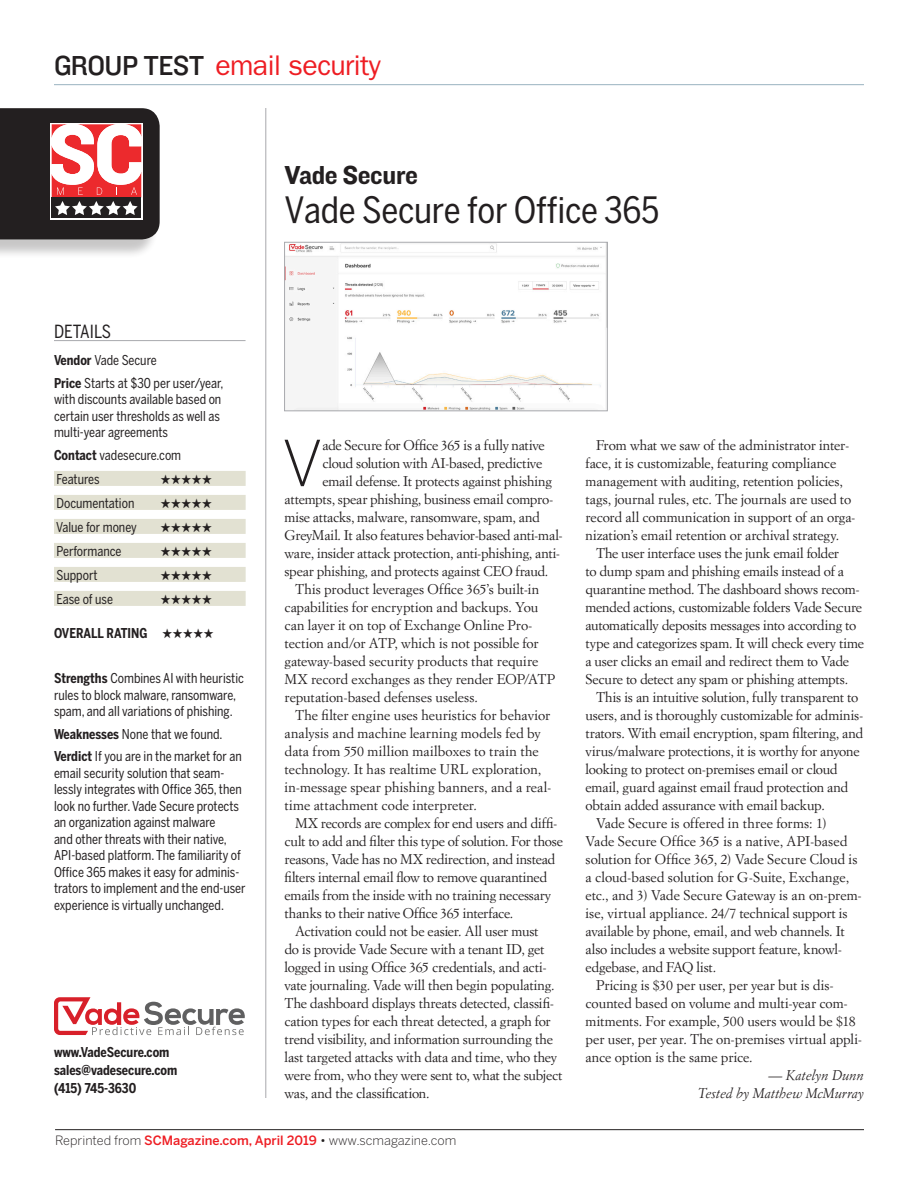
<style>
.page{position:relative;width:918px;height:1188px;background:#fff}
.page>*{position:absolute;margin:0;border:0;box-sizing:border-box;transform-origin:0 0}
._3_body_w_initial_ca{font:300 62.55px "Benton Sans";color:#231f20}
._1b_Head{font:36px "Benton Sans Cond";letter-spacing:-.01em;color:#231f20}
.RUBRIC{font:28.5px "ITC Franklin Gothic Std";letter-spacing:-.02em;color:#ee1d23}
._1a_Head{font:27px "Knockout 51 Middleweight";letter-spacing:-.01em;color:#231f20}
.Rating_head{font:18px "Benton Sans Cond";color:#231f20;scale:.94 1}
.body_w_indent{font:13.8px/18px "Simoncini Garamond Std";letter-spacing:-.01em;color:#231f20}
._3_body_w_initial_ca-2{font:13.8px "Simoncini Garamond Std";letter-spacing:-.015em;color:#231f20}
.body_w_indent-2{font:italic 13.8px "Simoncini Garamond Std";letter-spacing:-.01em;color:#231f20}
._2_details{font:13.5px/16.5px "Benton Sans Cond";color:#231f20;scale:.94 1}
._4_Rating_F-E-P-D-S{font:13.5px "Benton Sans Cond";color:#231f20;scale:.94 1}
._2_details-2{font:700 13.5px "Benton Sans Cond";color:#231f20;scale:.94 1}
._4_Rating_F-E-P-D-S-2{font:13.5px "Zapf Dingbats ITC";color:#231f20;scale:.94 1}
._6_Rating_OVERALL{font:700 13.5px "Benton Sans Cond";color:#231f20;scale:.94 1}
.t1{font:300 12.75px "Benton Sans";color:#231f20}
.s1{font-family:"Knockout 31 Junior Middlewt";color:#231f20}
.s2{font-weight:700}
.s3{font-weight:500;color:#ee1d23}
</style>
<div class="page">
<div style="left:0;top:111px;width:159px;height:148px;background:#231f20;opacity:.25"></div>
<hr style="left:55px;top:1129px;width:809px;height:1px;background:#231f20">
<hr style="left:54px;top:84px;width:810px;height:1px;background:#99b3c0">
<hr style="left:266px;top:108px;width:1px;height:990px;background:#a8a9ad">
<hr style="left:54px;top:340px;width:192px;height:1px;background:#a8a9ad">
<div style="left:54px;top:471px;width:192px;height:15px;background:#e2e1d2"></div>
<div style="left:54px;top:495px;width:192px;height:15px;background:#e2e1d2"></div>
<div style="left:54px;top:519px;width:192px;height:15px;background:#e2e1d2"></div>
<div style="left:54px;top:543px;width:192px;height:15px;background:#e2e1d2"></div>
<div style="left:54px;top:567px;width:192px;height:15px;background:#e2e1d2"></div>
<div style="left:54px;top:591px;width:192px;height:15px;background:#e2e1d2"></div>
<svg style="left:0;top:108px;width:160px;height:131px"></svg>
<img style="left:286px;top:244px;width:319px;height:165px">
<div style="left:284px;top:242px;width:323px;height:169px;border:1px solid #a8a9ad"></div>
<svg style="left:54px;top:997px;width:191px;height:38px"></svg>
<p class="RUBRIC" style="left:54px;top:49px;width:328px"><span class="s1">GROUP TEST</span> email security</p>
<p class="_1a_Head" style="left:285px;top:157px;width:135px">Vade Secure</p>
<p class="_1b_Head" style="left:285px;top:189px;width:376px">Vade Secure for Office 365</p>
<p class="Rating_head" style="left:54px;top:321px;width:62px">DETAILS</p>
<p class="_2_details" style="left:54px;top:352px;width:111px"><span class="s2">Vendor</span> Vade Secure</p>
<p class="_2_details" style="left:54px;top:374px;width:182px"><span class="s2">Price</span> Starts at $30 per user/year, with discounts available based on certain user thresholds as well as multi-year agreements</p>
<p class="_2_details" style="left:54px;top:446px;width:137px"><span class="s2">Contact</span> vadesecure.com</p>
<p class="_4_Rating_F-E-P-D-S" style="left:57px;top:471px;width:47px">Features</p>
<p class="_4_Rating_F-E-P-D-S-2" style="left:160px;top:473px;width:57px">★★★★★</p>
<p class="_4_Rating_F-E-P-D-S" style="left:57px;top:495px;width:84px">Documentation</p>
<p class="_4_Rating_F-E-P-D-S-2" style="left:161px;top:497px;width:57px">★★★★★</p>
<p class="_4_Rating_F-E-P-D-S" style="left:56px;top:519px;width:87px">Value for money</p>
<p class="_4_Rating_F-E-P-D-S-2" style="left:160px;top:521px;width:57px">★★★★★</p>
<p class="_4_Rating_F-E-P-D-S" style="left:57px;top:543px;width:71px">Performance</p>
<p class="_4_Rating_F-E-P-D-S-2" style="left:161px;top:545px;width:57px">★★★★★</p>
<p class="_4_Rating_F-E-P-D-S" style="left:57px;top:567px;width:45px">Support</p>
<p class="_4_Rating_F-E-P-D-S-2" style="left:160px;top:569px;width:57px">★★★★★</p>
<p class="_4_Rating_F-E-P-D-S" style="left:57px;top:591px;width:62px">Ease of use</p>
<p class="_4_Rating_F-E-P-D-S-2" style="left:160px;top:593px;width:57px">★★★★★</p>
<p class="_6_Rating_OVERALL" style="left:54px;top:625px;width:172px">OVERALL RATING ★★★★★</p>
<p class="_2_details" style="left:54px;top:670px;width:204px"><span class="s2">Strengths</span> Combines AI with heuristic rules to block malware, ransomware, spam, and all variations of phishing.</p>
<p class="_2_details" style="left:54px;top:725px;width:181px"><span class="s2">Weaknesses</span> None that we found.</p>
<p class="_2_details" style="left:54px;top:748px;width:205px"><span class="s2">Verdict</span> If you are in the market for an email security solution that seam&shy;lessly integrates with Office 365, then look no further. Vade Secure protects an organization against malware<br>and other threats with their native, API-based platform. The familiarity of Office 365 makes it easy for adminis&shy;trators to implement and the end-user experience is virtually unchanged.</p>
<p class="_2_details-2" style="left:54px;top:1044px;width:124px">www.VadeSecure.com</p>
<p class="_2_details-2" style="left:54px;top:1062px;width:133px">sales@vadesecure.com</p>
<p class="_2_details-2" style="left:54px;top:1080px;width:89px">(415) 745-3630</p>
<p class="_3_body_w_initial_ca" style="left:282px;top:426px;width:42px">V</p>
<p class="_3_body_w_initial_ca-2" style="left:322px;top:437px;width:224px">ade Secure for Office 365 is a fully native</p>
<p class="_3_body_w_initial_ca-2" style="left:322px;top:455px;width:221px">cloud solution with AI-based, predictive</p>
<p class="_3_body_w_initial_ca-2" style="left:322px;top:473px;width:231px">email defense. It protects against phishing</p>
<p class="_3_body_w_initial_ca-2" style="left:285px;top:491px;width:270px">attempts, spear phishing, business email compro-</p>
<p class="_3_body_w_initial_ca-2" style="left:285px;top:509px;width:257px">mise attacks, malware, ransomware, spam, and</p>
<p class="_3_body_w_initial_ca-2" style="left:285px;top:527px;width:280px">GreyMail. It also features behavior-based anti-mal-</p>
<p class="_3_body_w_initial_ca-2" style="left:285px;top:545px;width:277px">ware, insider attack protection, anti-phishing, anti-</p>
<p class="_3_body_w_initial_ca-2" style="left:285px;top:563px;width:265px">spear phishing, and protects against CEO fraud.</p>
<p class="body_w_indent" style="left:285px;top:580px;width:272px;text-indent:10px">This product leverages Office 365’s built-in capabilities for encryption and backups. You can layer it on top of Exchange Online Pro&shy;tection and/or ATP, which is not possible for gateway-based security products that require MX record exchanges as they render EOP/ATP reputation-based defenses useless.</p>
<p class="body_w_indent" style="left:285px;top:706px;width:269px;text-indent:10px">The filter engine uses heuristics for behavior analysis and machine learning models fed by data from 550 million mailboxes to train the technology. It has realtime URL exploration, in-message spear phishing banners, and a real&shy;time attachment code interpreter.</p>
<p class="body_w_indent" style="left:285px;top:814px;width:280px;text-indent:10px">MX records are complex for end users and diffi&shy;cult to add and filter this type of solution. For those reasons, Vade has no MX redirection, and instead filters internal email flow to remove quarantined emails from the inside with no training necessary thanks to their native Office 365 interface.</p>
<p class="body_w_indent" style="left:285px;top:922px;width:280px;text-indent:10px">Activation could not be easier. All user must<br>do is provide Vade Secure with a tenant ID, get logged in using Office 365 credentials, and acti&shy;vate journaling. Vade will then begin populating.<br>The dashboard displays threats detected, classifi&shy;cation types for each threat detected, a graph for trend visibility, and information surrounding the last targeted attacks with data and time, who they were from, who they were sent to, what the subject was, and the classification.</p>
<p class="body_w_indent" style="left:586px;top:436px;width:272px;text-indent:10px">From what we saw of the administrator inter&shy;face, it is customizable, featuring compliance management with auditing, retention policies, tags, journal rules, etc. The journals are used to record all communication in support of an orga&shy;nization’s email retention or archival strategy.</p>
<p class="body_w_indent" style="left:586px;top:544px;width:280px;text-indent:10px">The user interface uses the junk email folder<br>to dump spam and phishing emails instead of a quarantine method. The dashboard shows recom&shy;mended actions, customizable folders Vade Secure automatically deposits messages into according to type and categorizes spam. It will check every time a user clicks an email and redirect them to Vade Secure to detect any spam or phishing attempts.</p>
<p class="body_w_indent" style="left:586px;top:688px;width:279px;text-indent:10px">This is an intuitive solution, fully transparent to users, and is thoroughly customizable for adminis&shy;trators. With email encryption, spam filtering, and virus/malware protections, it is worthy for anyone looking to protect on-premises email or cloud email, guard against email fraud protection and obtain added assurance with email backup.</p>
<p class="body_w_indent" style="left:586px;top:814px;width:278px;text-indent:10px">Vade Secure is offered in three forms: 1)<br>Vade Secure Office 365 is a native, API-based solution for Office 365, 2) Vade Secure Cloud is a cloud-based solution for G-Suite, Exchange, etc., and 3) Vade Secure Gateway is an on-prem&shy;ise, virtual appliance. 24/7 technical support is available by phone, email, and web channels. It also includes a website support feature, knowl&shy;edgebase, and FAQ list.</p>
<p class="body_w_indent" style="left:586px;top:976px;width:278px;text-indent:10px">Pricing is $30 per user, per year but is dis&shy;counted based on volume and multi-year com&shy;mitments. For example, 500 users would be $18 per user, per year. The on-premises virtual appli&shy;ance option is the same price.</p>
<p class="body_w_indent-2" style="left:769px;top:1067px;width:97px">— Katelyn Dunn</p>
<p class="body_w_indent-2" style="left:698px;top:1085px;width:168px">Tested by Matthew McMurray</p>
<p class="t1" style="left:55px;top:1133px;width:403px">Reprinted from <span class="s3">SCMagazine.com, April 2019</span> • www.scmagazine.com</p>
</div>
